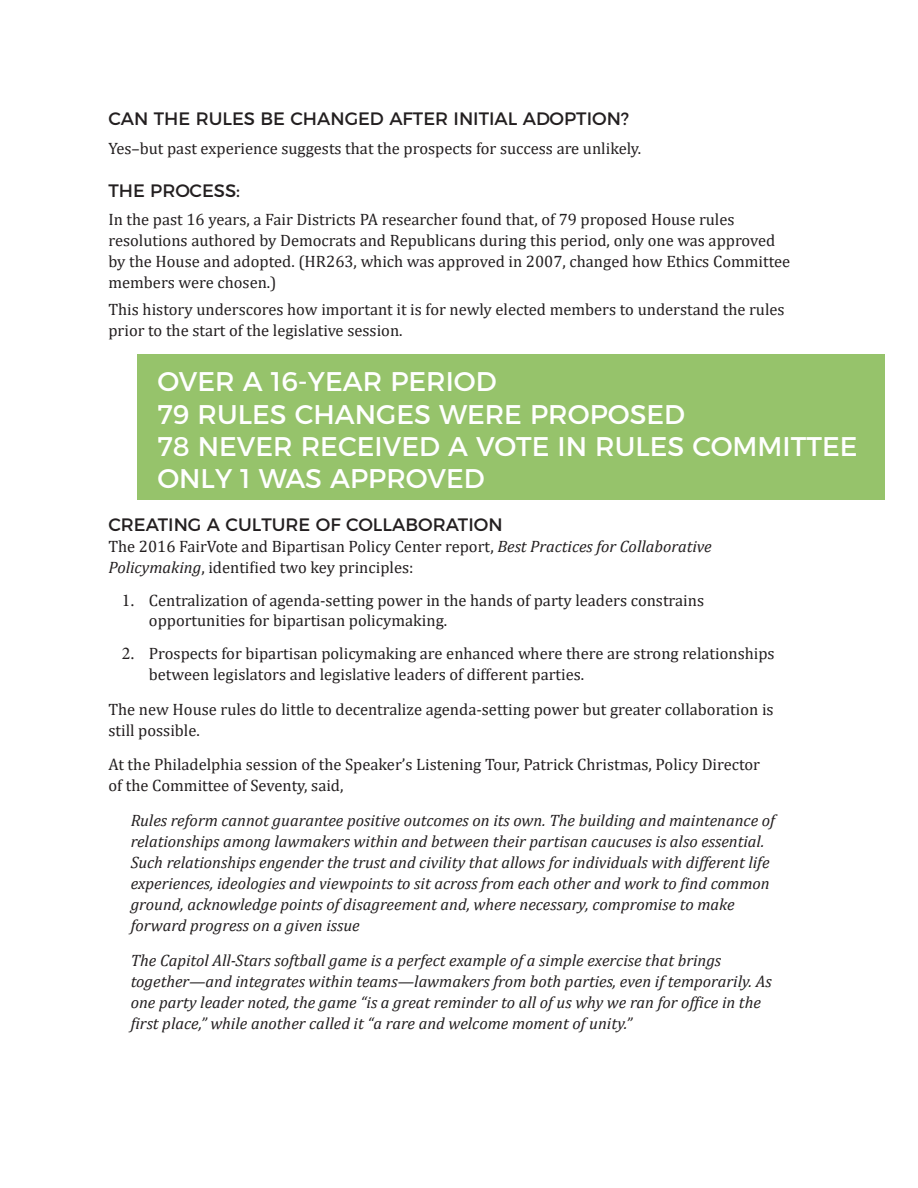
<style>
.page{position:relative;width:918px;height:1188px;background:#fff}
.page>*{position:absolute;margin:0;border:0;box-sizing:border-box;transform-origin:0 0}
.t1{font:27px "Montserrat";color:#fff}
.t2{font:18px "Montserrat";color:#231f20}
.t3{font:16.5px/21px "Cambria";color:#231f20}
.t4{font:italic 16.5px/21px "Cambria";color:#231f20}
.s1{font-style:italic}
.s2{font-family:"Minion Pro";font-size:18px}
</style>
<div class="page">
<div style="left:137px;top:354px;width:747px;height:146px;background:#96c36b"></div>
<p class="t2" style="left:108px;top:105px;width:522px">CAN THE RULES BE CHANGED AFTER INITIAL ADOPTION?</p>
<p class="t3" style="left:108px;top:138px;width:534px">Yes–but past experience suggests that the prospects for success are unlikely.</p>
<p class="t2" style="left:108px;top:176px;width:133px">THE PROCESS:</p>
<p class="t3" style="left:108px;top:209px;width:683px">In the past 16 years, a Fair Districts PA researcher found that, of 79 proposed House rules resolutions authored by Democrats and Republicans during this period, only one was approved by the House and adopted. (HR263, which was approved in 2007, changed how Ethics Committee members were chosen.)</p>
<p class="t3" style="left:108px;top:299px;width:678px">This history underscores how important it is for newly elected members to understand the rules prior to the start of the legislative session.</p>
<p class="t1" style="left:157px;top:360px;width:341px">OVER A 16-YEAR PERIOD</p>
<p class="t1" style="left:157px;top:392px;width:529px">79 RULES CHANGES WERE PROPOSED</p>
<p class="t1" style="left:157px;top:425px;width:702px">78 NEVER RECEIVED A VOTE IN RULES COMMITTEE</p>
<p class="t1" style="left:157px;top:457px;width:329px">ONLY 1 WAS APPROVED</p>
<p class="t2" style="left:108px;top:510px;width:396px">CREATING A CULTURE OF COLLABORATION</p>
<p class="t3" style="left:108px;top:536px;width:605px">The 2016 FairVote and Bipartisan Policy Center report, <span class="s1">Best Practices for Collaborative<br>Policymaking</span>, identified two key principles:</p>
<p class="t3" style="left:149px;top:591px;width:557px;line-height:19.8px;text-indent:-27px"><span class="s2">1.</span> Centralization of agenda-setting power in the hands of party leaders constrains opportunities for bipartisan policymaking.</p>
<p class="t3" style="left:149px;top:643px;width:627px;text-indent:-27px"><span class="s2">2.</span> Prospects for bipartisan policymaking are enhanced where there are strong relationships between legislators and legislative leaders of different parties.</p>
<p class="t3" style="left:108px;top:699px;width:667px">The new House rules do little to decentralize agenda-setting power but greater collaboration is still possible.</p>
<p class="t3" style="left:108px;top:754px;width:653px">At the Philadelphia session of the Speaker’s Listening Tour, Patrick Christmas, Policy Director of the Committee of Seventy, said,</p>
<p class="t4" style="left:131px;top:809px;width:646px">Rules reform cannot guarantee positive outcomes on its own. The building and maintenance of relationships among lawmakers within and between their partisan caucuses is also essential.<br>Such relationships engender the trust and civility that allows for individuals with different life experiences, ideologies and viewpoints to sit across from each other and work to find common ground, acknowledge points of disagreement and, where necessary, compromise to make forward progress on a given issue</p>
<p class="t4" style="left:131px;top:949px;width:643px">The Capitol All-Stars softball game is a perfect example of a simple exercise that brings together—and integrates within teams—lawmakers from both parties, even if temporarily. As one party leader noted, the game “is a great reminder to all of us why we ran for office in the first place,” while another called it “a rare and welcome moment of unity.”</p>
</div>
